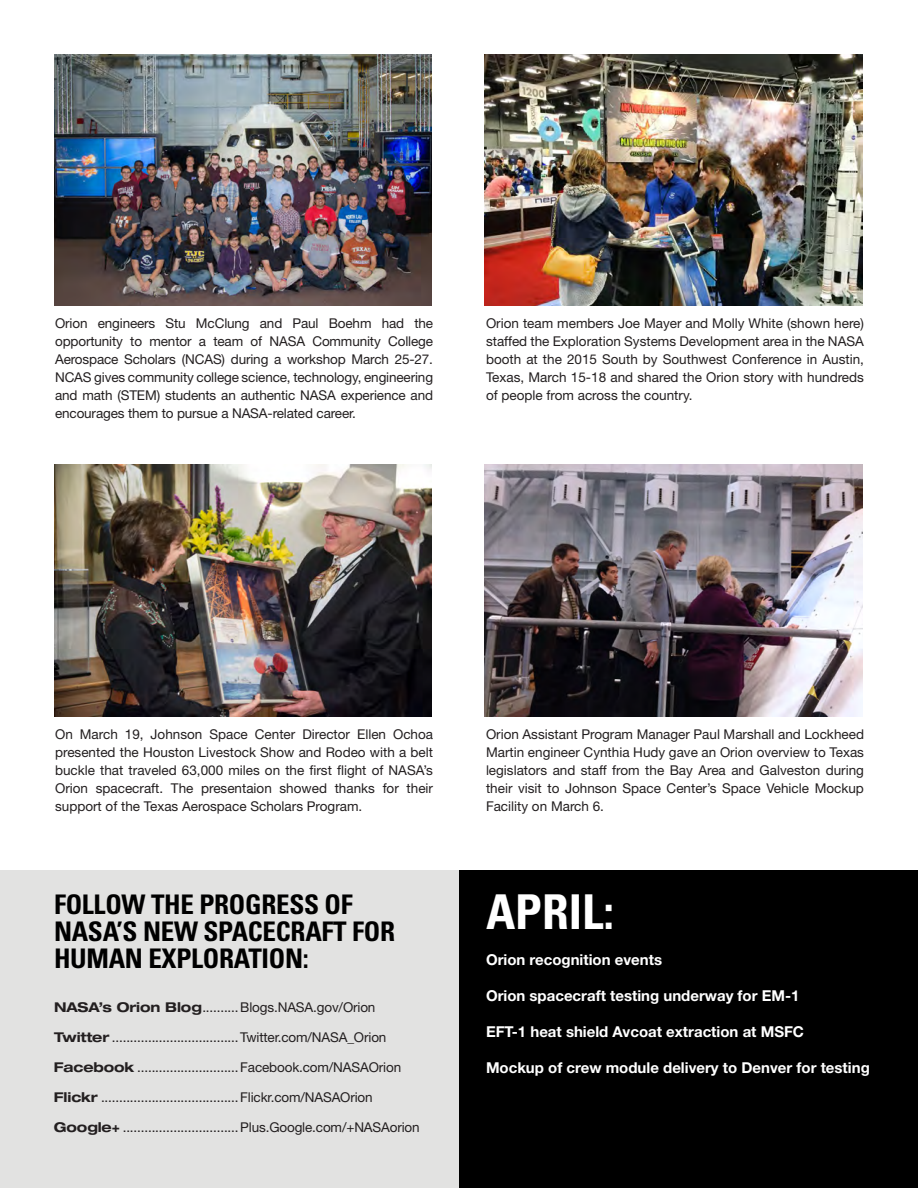
<style>
.page{position:relative;width:918px;height:1188px;background:#fff}
.page>*{position:absolute;margin:0;border:0;box-sizing:border-box;transform-origin:0 0}
.t1{font:700 condensed 48px "Univers LT Std";color:#fff}
.t2{font:700 condensed 27px/27px "Univers LT Std";letter-spacing:-.01em;color:#000}
.t3{font:700 15px "Helvetica Neue LT Std";color:#fff}
.t4{font:13.5px/18px "Helvetica Neue LT Std";letter-spacing:-.01em;color:#231f20;text-align:justify}
.s1{font-weight:700;font-stretch:expanded}
</style>
<div class="page">
<div style="left:459px;top:870px;width:459px;height:318px;background:#000"></div>
<div style="left:0;top:870px;width:459px;height:318px;background:#e2e2e1"></div>
<img style="left:54px;top:465px;width:378px;height:251px">
<img style="left:485px;top:465px;width:378px;height:251px">
<img style="left:54px;top:54px;width:378px;height:252px">
<img style="left:485px;top:54px;width:378px;height:252px">
<p class="t4" style="left:55px;top:314px;width:380px">Orion engineers Stu McClung and Paul Boehm had the opportunity to mentor a team of NASA Community College Aerospace Scholars (NCAS) during a workshop March 25-27.<br>NCAS gives community college science, technology, engineering and math (STEM) students an authentic NASA experience and encourages them to pursue a NASA-related career.</p>
<p class="t4" style="left:486px;top:314px;width:380px">Orion team members Joe Mayer and Molly White (shown here) staffed the Exploration Systems Development area in the NASA booth at the 2015 South by Southwest Conference in Austin, Texas, March 15-18 and shared the Orion story with hundreds of people from across the country.</p>
<p class="t4" style="left:55px;top:725px;width:380px">On March 19, Johnson Space Center Director Ellen Ochoa presented the Houston Livestock Show and Rodeo with a belt buckle that traveled 63,000 miles on the first flight of NASA’s Orion spacecraft. The presentaion showed thanks for their support of the Texas Aerospace Scholars Program.</p>
<p class="t4" style="left:486px;top:725px;width:380px">Orion Assistant Program Manager Paul Marshall and Lockheed Martin engineer Cynthia Hudy gave an Orion overview to Texas legislators and staff from the Bay Area and Galveston during their visit to Johnson Space Center’s Space Vehicle Mockup Facility on March 6.</p>
<p class="t2" style="left:54px;top:891px;width:343px">FOLLOW THE PROGRESS OF<br>NASA’S NEW SPACECRAFT FOR<br>HUMAN EXPLORATION:</p>
<p class="t4" style="left:54px;top:998px;width:323px"><span class="s1">NASA’s Orion Blog</span>..........Blogs.NASA.gov/Orion</p>
<p class="t4" style="left:54px;top:1028px;width:334px"><span class="s1">Twitter</span> ...................................Twitter.com/NASA_Orion</p>
<p class="t4" style="left:54px;top:1058px;width:349px"><span class="s1">Facebook</span> ............................Facebook.com/NASAOrion</p>
<p class="t4" style="left:54px;top:1088px;width:320px"><span class="s1">Flickr</span> ......................................Flickr.com/NASAOrion</p>
<p class="t4" style="left:54px;top:1118px;width:367px"><span class="s1">Google+</span> ................................Plus.Google.com/+NASAorion</p>
<p class="t1" style="left:486px;top:882px;width:130px">APRIL:</p>
<p class="t3" style="left:486px;top:950px;width:178px">Orion recognition events</p>
<p class="t3" style="left:486px;top:986px;width:315px">Orion spacecraft testing underway for EM-1</p>
<p class="t3" style="left:486px;top:1022px;width:320px">EFT-1 heat shield Avcoat extraction at MSFC</p>
<p class="t3" style="left:486px;top:1058px;width:385px">Mockup of crew module delivery to Denver for testing</p>
</div>
